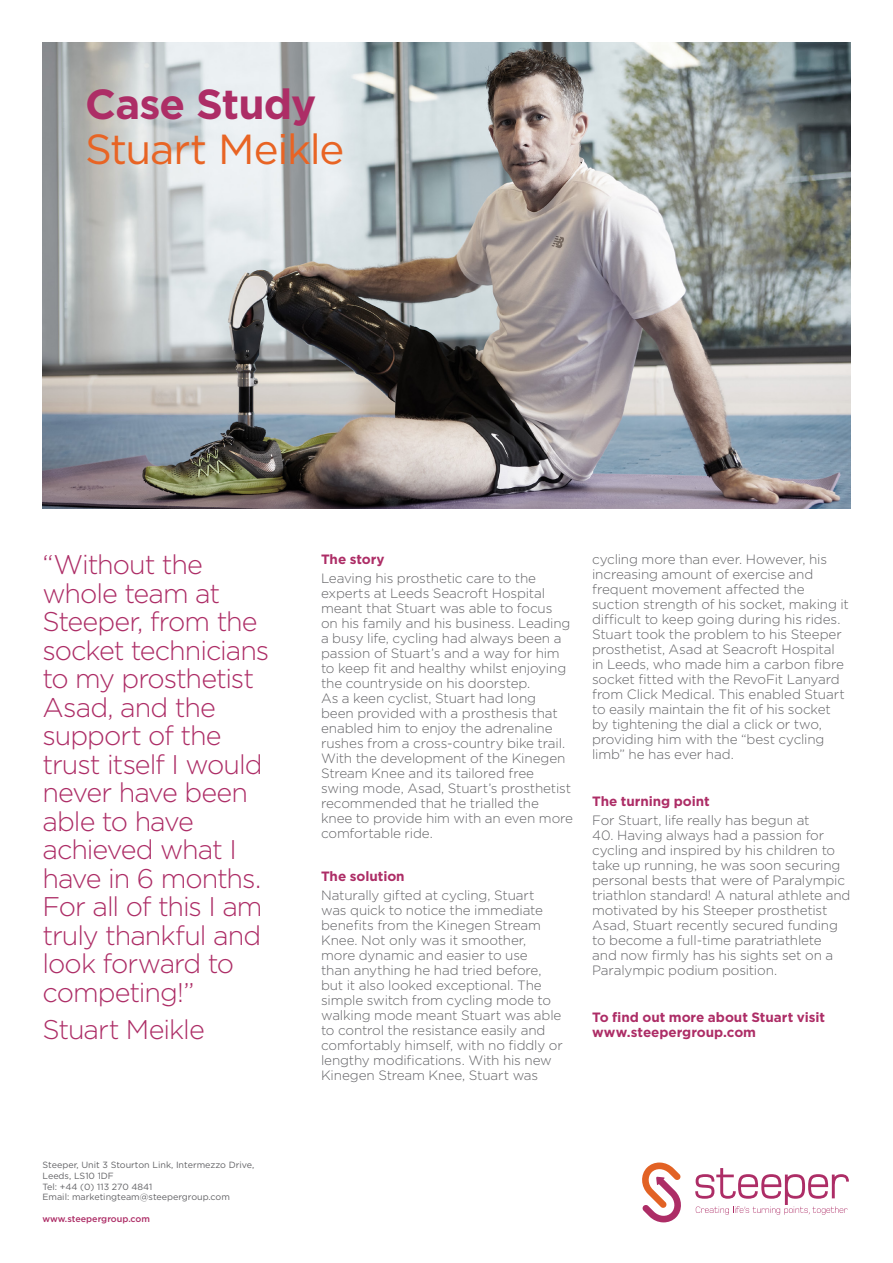
<style>
.page{position:relative;width:893px;height:1263px;background:#fff}
.page>*{position:absolute;margin:0;border:0;box-sizing:border-box;transform-origin:0 0}
.t1{font:42px "Gotham";letter-spacing:-.03em;color:#e86424}
.t2{font:700 42px "Gotham";letter-spacing:-.02em;color:#ad2d66}
.t3{font:300 27px/28.5px "Gotham";letter-spacing:-.04em;color:#ad2d66}
.t4{font:300 13.5px/15px "Gotham";letter-spacing:-.01em;color:#636366}
.t5{font:700 13.5px/15px "Gotham";letter-spacing:-.005em;color:#ad2d66}
.t6{font:9px "Gotham";color:#636366}
.t7{font:500 9px "Gotham";color:#ad2d66}
</style>
<div class="page">
<img style="left:43px;top:43px;width:807px;height:465px">
<svg style="left:642px;top:1162px;width:39px;height:60px"></svg>
<svg style="left:695px;top:1168px;width:154px;height:47px"></svg>
<p class="t2" style="left:85px;top:76px;width:233px">Case Study</p>
<p class="t1" style="left:85px;top:122px;width:261px">Stuart Meikle</p>
<p class="t3" style="left:43px;top:550px;width:228px">“Without the whole team at<br>Steeper, from the socket technicians to my prosthetist<br>Asad, and the support of the trust itself I would never have been able to have achieved what I have in 6 months.<br>For all of this I am truly thankful and look forward to competing!”</p>
<p class="t3" style="left:43px;top:1014px;width:164px">Stuart Meikle</p>
<p class="t6" style="left:43px;top:1159px;width:213px">Steeper, Unit 3 Stourton Link, Intermezzo Drive,</p>
<p class="t6" style="left:43px;top:1170px;width:73px">Leeds, LS10 1DF</p>
<p class="t6" style="left:43px;top:1180px;width:111px">Tel: +44 (0) 113 270 4841</p>
<p class="t6" style="left:43px;top:1191px;width:189px">Email: marketingteam@steepergroup.com</p>
<p class="t7" style="left:43px;top:1213px;width:109px">www.steepergroup.com</p>
<p class="t5" style="left:321px;top:551px;width:65px">The story</p>
<p class="t4" style="left:321px;top:570px;width:254px">Leaving his prosthetic care to the experts at Leeds Seacroft Hospital meant that Stuart was able to focus<br>on his family and his business. Leading a busy life, cycling had always been a passion of Stuart’s and a way for him to keep fit and healthy whilst enjoying the countryside on his doorstep.<br>As a keen cyclist, Stuart had long<br>been provided with a prosthesis that enabled him to enjoy the adrenaline rushes from a cross-country bike trail.<br>With the development of the Kinegen Stream Knee and its tailored free swing mode, Asad, Stuart’s prosthetist recommended that he trialled the knee to provide him with an even more comfortable ride.</p>
<p class="t5" style="left:321px;top:868px;width:85px">The solution</p>
<p class="t4" style="left:321px;top:887px;width:243px">Naturally gifted at cycling, Stuart was quick to notice the immediate benefits from the Kinegen Stream Knee. Not only was it smoother, more dynamic and easier to use<br>than anything he had tried before, but it also looked exceptional. The simple switch from cycling mode to walking mode meant Stuart was able to control the resistance easily and comfortably himself, with no fiddly or lengthy modifications. With his new Kinegen Stream Knee, Stuart was</p>
<p class="t4" style="left:592px;top:551px;width:258px">cycling more than ever. However, his increasing amount of exercise and frequent movement affected the suction strength of his socket, making it difficult to keep going during his rides.<br>Stuart took the problem to his Steeper prosthetist, Asad at Seacroft Hospital in Leeds, who made him a carbon fibre socket fitted with the RevoFit Lanyard from Click Medical. This enabled Stuart to easily maintain the fit of his socket by tightening the dial a click or two, providing him with the “best cycling limb” he has ever had.</p>
<p class="t5" style="left:592px;top:793px;width:119px">The turning point</p>
<p class="t4" style="left:592px;top:812px;width:219px">For Stuart, life really has begun at</p>
<p class="t4" style="left:592px;top:827px;width:260px">40. Having always had a passion for cycling and inspired by his children to take up running, he was soon securing personal bests that were of Paralympic triathlon standard! A natural athlete and motivated by his Steeper prosthetist Asad, Stuart recently secured funding to become a full-time paratriathlete<br>and now firmly has his sights set on a Paralympic podium position.</p>
<p class="t5" style="left:592px;top:1009px;width:234px">To find out more about Stuart visit www.steepergroup.com</p>
</div>
